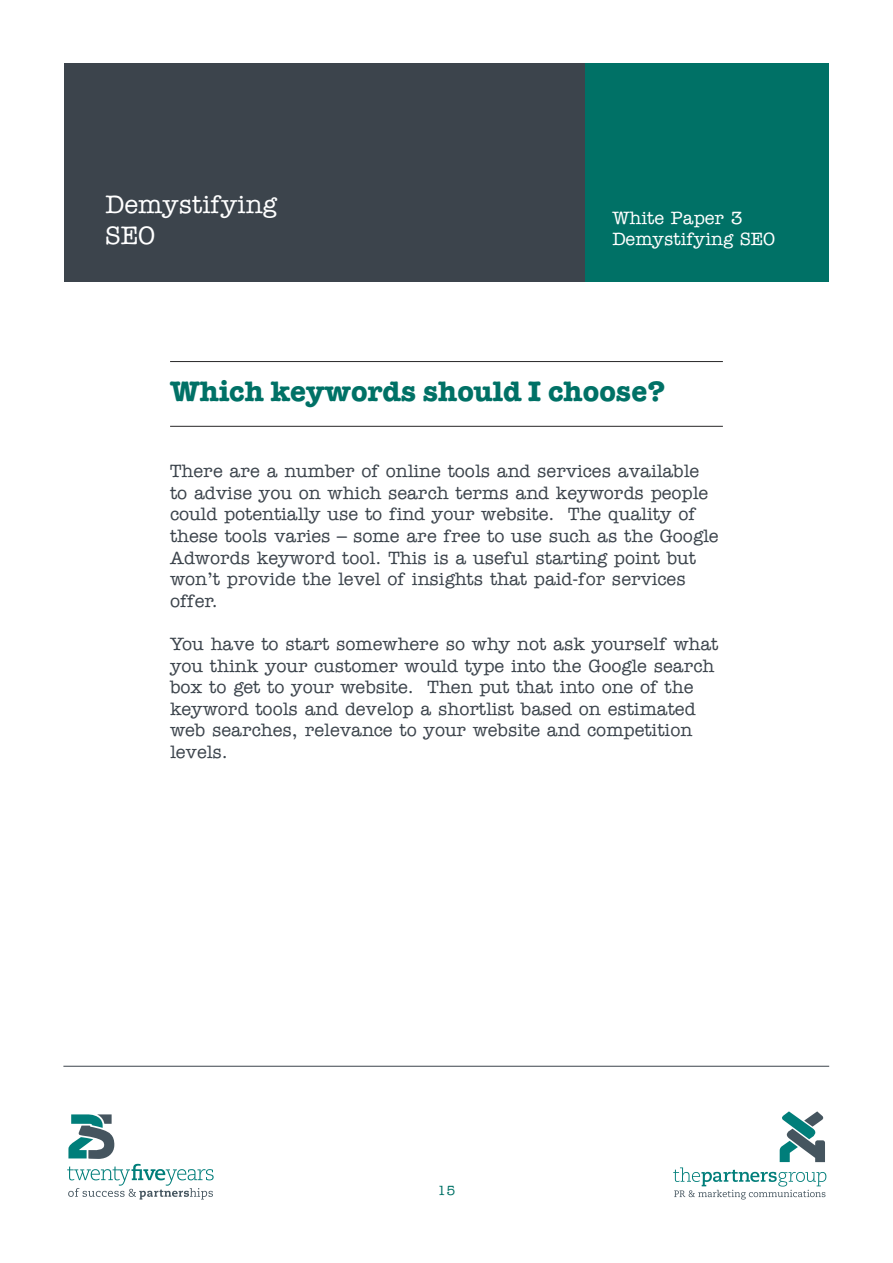
<style>
.page{position:relative;width:893px;height:1263px;background:#fff}
.page>*{position:absolute;margin:0;border:0;box-sizing:border-box;transform-origin:0 0}
.t1{font:700 28.5px "American Typewriter";color:#007166}
.t2{font:500 25.5px/30.6px "American Typewriter";color:#fff}
.t3{font:500 18px/21.6px "American Typewriter";color:#3c444c}
.t4{font:500 18px/21.6px "American Typewriter";color:#fff}
.t5{font:500 13.5px "American Typewriter";color:#007166}
</style>
<div class="page">
<svg style="left:673px;top:1111px;width:153px;height:88px"></svg>
<svg style="left:67px;top:1114px;width:147px;height:85px"></svg>
<hr style="left:63px;top:1066px;width:766px;height:1px;background:#3c444c">
<hr style="left:170px;top:361px;width:553px;height:1px;background:#272627">
<hr style="left:170px;top:426px;width:553px;height:1px;background:#272627">
<div style="left:64px;top:64px;width:520px;height:218px;background:#3c444c"></div>
<div style="left:585px;top:64px;width:244px;height:218px;background:#007166"></div>
<h2 class="t2" style="left:106px;top:192px;width:173px">Demystifying<br>SEO</h2>
<p class="t4" style="left:612px;top:208px;width:164px">White Paper 3<br>Demystifying SEO</p>
<h1 class="t1" style="left:170px;top:382px;width:497px">Which keywords should I choose?</h1>
<p class="t3" style="left:170px;top:462px;width:550px">There are a number of online tools and services available to advise you on which search terms and keywords people could potentially use to find your website. The quality of these tools varies – some are free to use such as the Google Adwords keyword tool. This is a useful starting point but won’t provide the level of insights that paid-for services offer.</p>
<p class="t3" style="left:170px;top:635px;width:550px">You have to start somewhere so why not ask yourself what you think your customer would type into the Google search box to get to your website. Then put that into one of the keyword tools and develop a shortlist based on estimated web searches, relevance to your website and competition levels.</p>
<p class="t5" style="left:438px;top:1186px;width:19px">15</p>
</div>
